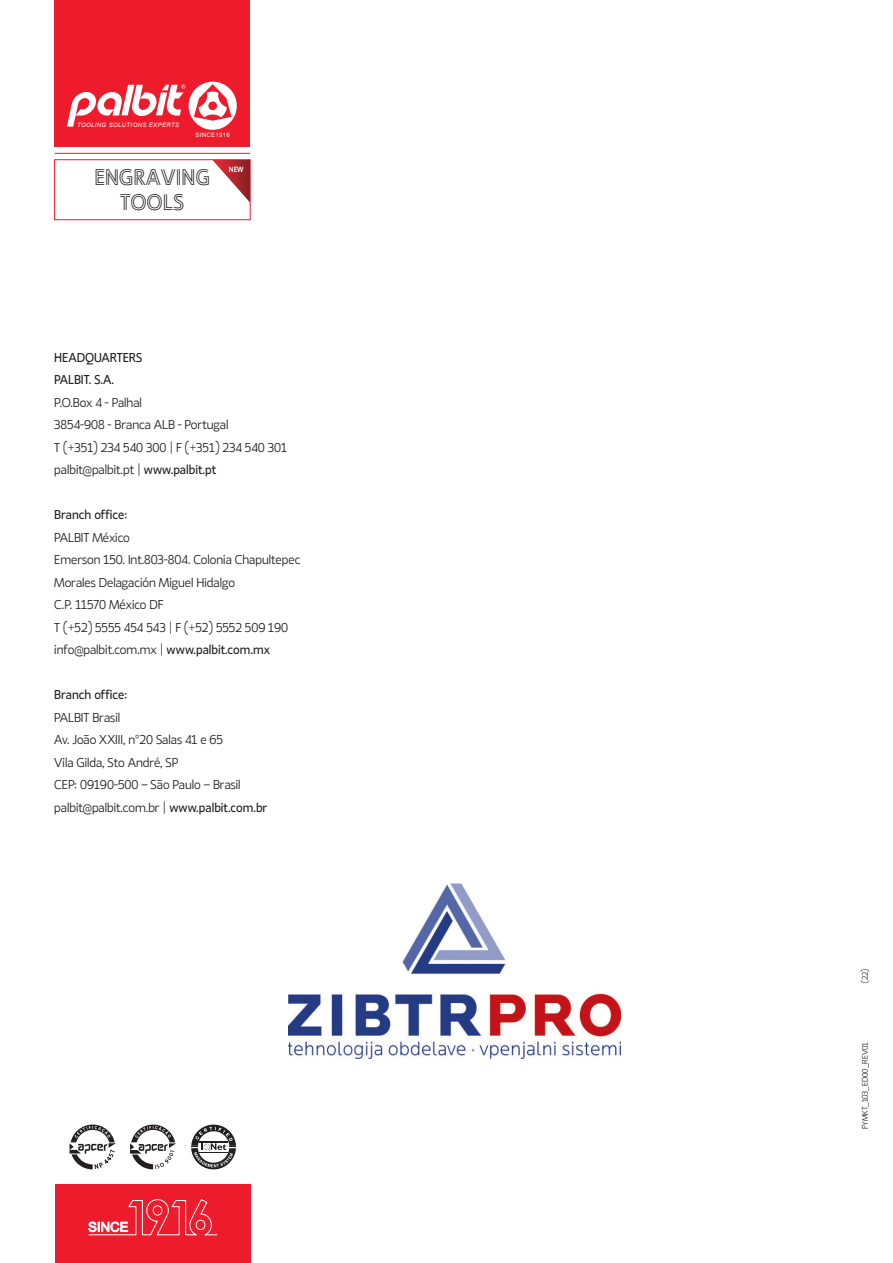
<style>
.page{position:relative;width:893px;height:1263px;background:#fff}
.page>*{position:absolute;margin:0;border:0;box-sizing:border-box;transform-origin:0 0}
.t1{font:21px/25.2px "Ligurino Ol";color:#231f20;text-align:center}
.t2{font:12px/22.5px "Ligurino Lt";color:#231f20}
.t3{font:12px/22.5px "Ligurino Bk";color:#231f20}
.t4{font:7.5px "Ligurino Lt";color:#231f20}
.t5{font:7.05px "Ligurino Rg";color:#fff}
.t6{font:italic 6px "Arial";letter-spacing:.06em;color:#fff}
.t7{font:6px "Arial";letter-spacing:.05em;color:#fff}
.s1{font-family:"Ligurino Bk"}
</style>
<div class="page">
<div style="left:54px;top:159px;width:197px;height:61px;border:1px solid #ee1b2c"></div>
<hr style="left:55px;top:153px;width:195px;height:1px;background:#ee1b2c">
<div style="left:55px;top:0;width:195px;height:147px;background:#ee1b2c"></div>
<div style="left:55px;top:1184px;width:195px;height:79px;background:#ee1b2c"></div>
<svg style="left:191px;top:1124px;width:45px;height:45px"></svg>
<svg style="left:130px;top:1124px;width:46px;height:45px"></svg>
<svg style="left:70px;top:1124px;width:46px;height:45px"></svg>
<svg style="left:88px;top:1199px;width:130px;height:36px"></svg>
<svg style="left:67px;top:82px;width:170px;height:48px"></svg>
<svg style="left:213px;top:160px;width:37px;height:42px"></svg>
<img style="left:288px;top:883px;width:333px;height:175px">
<p class="t6" style="left:77px;top:121px;width:104px">TOOLING SOLUTIONS EXPERTS</p>
<p class="t7" style="left:196px;top:130px;width:36px">SINCE1916</p>
<h1 class="t1" style="left:94px;top:163px;width:117px">ENGRAVING<br>TOOLS</h1>
<p class="t5" style="left:229px;top:164px;width:16px">NEW</p>
<p class="t3" style="left:54px;top:345px;width:90px">HEADQUARTERS<br>PALBIT. S.A.</p>
<p class="t2" style="left:54px;top:390px;width:234px">P.O.Box 4 - Palhal<br>3854-908 - Branca ALB - Portugal<br>T (+351) 234 540 300 | F (+351) 234 540 301 palbit@palbit.pt | <span class="s1">www.palbit.pt</span></p>
<p class="t3" style="left:54px;top:502px;width:74px">Branch office:</p>
<p class="t2" style="left:54px;top:525px;width:248px">PALBIT México<br>Emerson 150. Int.803-804. Colonia Chapultepec Morales Delagación Miguel Hidalgo<br>C.P. 11570 México DF<br>T (+52) 5555 454 543 | F (+52) 5552 509 190 info@palbit.com.mx | <span class="s1">www.palbit.com.mx</span></p>
<p class="t3" style="left:54px;top:682px;width:74px">Branch office:</p>
<p class="t2" style="left:54px;top:705px;width:215px">PALBIT Brasil<br>Av. João XXIII, n°20 Salas 41 e 65<br>Vila Gilda, Sto André, SP<br>CEP: 09190-500 – São Paulo – Brasil palbit@palbit.com.br | <span class="s1">www.palbit.com.br</span></p>
<p class="t4" style="left:859px;top:983px;width:16px;rotate:-90deg">(22)</p>
<p class="t4" style="left:859px;top:1129px;width:89px;rotate:-90deg">FYMKT_103_ED00_REV01</p>
</div>
